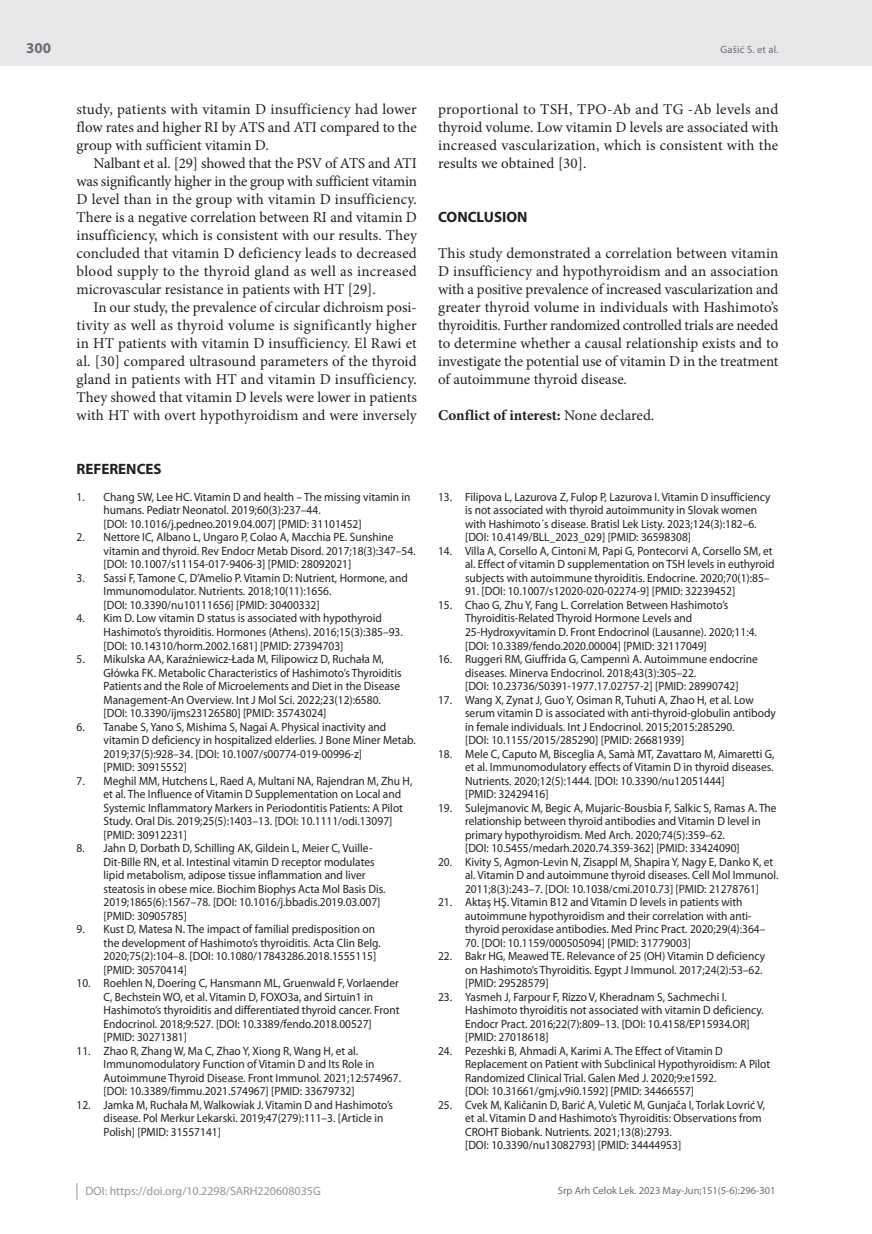
<style>
.page{position:relative;width:872px;height:1234px;background:#fff}
.page>*{position:absolute;margin:0;border:0;box-sizing:border-box;transform-origin:0 0}
.t1{font:15px/18px "Minion Pro";color:#231f20;text-align:justify}
.t2{font:700 15px "Minion Pro";color:#231f20}
.t3{font:700 15px "Myriad Pro";color:#231f20}
.t4{font:700 15px "Myriad Pro";color:#6c6d70}
.t5{font:12px/13.5px "Myriad Pro";color:#231f20;scale:.95 1}
.t6{font:12px "Myriad Pro";color:#939598}
.t7{font:10.5px "Myriad Pro";color:#6c6d70}
.s1{font-weight:400}
</style>
<div class="page">
<div style="left:0;top:0;width:872px;height:66px;background:#e6e7e9"></div>
<svg style="left:77px;top:1183px;width:1px;height:16px"></svg>
<p class="t4" style="left:26px;top:38px;width:26px">300</p>
<p class="t1" style="left:77px;top:100px;width:342px">study, patients with vitamin D insufficiency had lower flow rates and higher RI by ATS and ATI compared to the group with sufficient vitamin D.</p>
<p class="t1" style="left:77px;top:154px;width:342px;text-indent:17px">Nalbant et al. [29] showed that the PSV of ATS and ATI was significantly higher in the group with sufficient vitamin D level than in the group with vitamin D insufficiency.<br>There is a negative correlation between RI and vitamin D insufficiency, which is consistent with our results. They concluded that vitamin D deficiency leads to decreased blood supply to the thyroid gland as well as increased microvascular resistance in patients with HT [29].</p>
<p class="t1" style="left:77px;top:298px;width:342px;text-indent:17px">In our study, the prevalence of circular dichroism posi&shy;tivity as well as thyroid volume is significantly higher in HT patients with vitamin D insufficiency. El Rawi et al. [30] compared ultrasound parameters of the thyroid gland in patients with HT and vitamin D insufficiency.<br>They showed that vitamin D levels were lower in patients with HT with overt hypothyroidism and were inversely</p>
<p class="t3" style="left:77px;top:459px;width:87px">REFERENCES</p>
<p class="t5" style="left:104px;top:490px;width:325px;text-indent:-27px">1. Chang SW, Lee HC. Vitamin D and health – The missing vitamin in humans. Pediatr Neonatol. 2019;60(3):237–44.<br>[DOI: 10.1016/j.pedneo.2019.04.007] [PMID: 31101452]</p>
<p class="t5" style="left:104px;top:530px;width:330px;text-indent:-27px">2. Nettore IC, Albano L, Ungaro P, Colao A, Macchia PE. Sunshine vitamin and thyroid. Rev Endocr Metab Disord. 2017;18(3):347–54. [DOI: 10.1007/s11154-017-9406-3] [PMID: 28092021]</p>
<p class="t5" style="left:104px;top:571px;width:322px;text-indent:-27px">3. Sassi F, Tamone C, D’Amelio P. Vitamin D: Nutrient, Hormone, and<br>Immunomodulator. Nutrients. 2018;10(11):1656.<br>[DOI: 10.3390/nu10111656] [PMID: 30400332]</p>
<p class="t5" style="left:104px;top:611px;width:316px;text-indent:-27px">4. Kim D. Low vitamin D status is associated with hypothyroid<br>Hashimoto’s thyroiditis. Hormones (Athens). 2016;15(3):385–93. [DOI: 10.14310/horm.2002.1681] [PMID: 27394703]</p>
<p class="t5" style="left:104px;top:652px;width:315px;text-indent:-27px">5. Mikulska AA, Karaźniewicz-Łada M, Filipowicz D, Ruchała M, Główka FK. Metabolic Characteristics of Hashimoto’s Thyroiditis Patients and the Role of Microelements and Diet in the Disease Management-An Overview. Int J Mol Sci. 2022;23(12):6580. [DOI: 10.3390/ijms23126580] [PMID: 35743024]</p>
<p class="t5" style="left:104px;top:719px;width:330px;text-indent:-27px">6. Tanabe S, Yano S, Mishima S, Nagai A. Physical inactivity and vitamin D deficiency in hospitalized elderlies. J Bone Miner Metab.<br>2019;37(5):928–34. [DOI: 10.1007/s00774-019-00996-z]<br>[PMID: 30915552]</p>
<p class="t5" style="left:104px;top:773px;width:326px;text-indent:-27px">7. Meghil MM, Hutchens L, Raed A, Multani NA, Rajendran M, Zhu H, et al. The Influence of Vitamin D Supplementation on Local and Systemic Inflammatory Markers in Periodontitis Patients: A Pilot Study. Oral Dis. 2019;25(5):1403–13. [DOI: 10.1111/odi.13097] [PMID: 30912231]</p>
<p class="t5" style="left:104px;top:841px;width:298px;text-indent:-27px">8. Jahn D, Dorbath D, Schilling AK, Gildein L, Meier C, Vuille-Dit-Bille RN, et al. Intestinal vitamin D receptor modulates lipid metabolism, adipose tissue inflammation and liver steatosis in obese mice. Biochim Biophys Acta Mol Basis Dis.<br>2019;1865(6):1567–78. [DOI: 10.1016/j.bbadis.2019.03.007] [PMID: 30905785]</p>
<p class="t5" style="left:104px;top:922px;width:293px;text-indent:-27px">9. Kust D, Matesa N. The impact of familial predisposition on the development of Hashimoto’s thyroiditis. Acta Clin Belg.<br>2020;75(2):104–8. [DOI: 10.1080/17843286.2018.1555115] [PMID: 30570414]</p>
<p class="t5" style="left:104px;top:976px;width:313px;text-indent:-27px">10. Roehlen N, Doering C, Hansmann ML, Gruenwald F, Vorlaender C, Bechstein WO, et al. Vitamin D, FOXO3a, and Sirtuin1 in Hashimoto’s thyroiditis and differentiated thyroid cancer. Front Endocrinol. 2018;9:527. [DOI: 10.3389/fendo.2018.00527] [PMID: 30271381]</p>
<p class="t5" style="left:104px;top:1043px;width:314px;text-indent:-27px">11. Zhao R, Zhang W, Ma C, Zhao Y, Xiong R, Wang H, et al.<br>Immunomodulatory Function of Vitamin D and Its Role in Autoimmune Thyroid Disease. Front Immunol. 2021;12:574967. [DOI: 10.3389/fimmu.2021.574967] [PMID: 33679732]</p>
<p class="t5" style="left:104px;top:1097px;width:306px;text-indent:-27px">12. Jamka M, Ruchała M, Walkowiak J. Vitamin D and Hashimoto’s disease. Pol Merkur Lekarski. 2019;47(279):111–3. [Article in<br>Polish] [PMID: 31557141]</p>
<p class="t6" style="left:86px;top:1183px;width:237px">DOI: https://doi.org/10.2298/SARH220608035G</p>
<p class="t7" style="left:720px;top:43px;width:59px">Gašić S. et al.</p>
<p class="t1" style="left:438px;top:100px;width:342px">proportional to TSH, TPO-Ab and TG -Ab levels and thyroid volume. Low vitamin D levels are associated with increased vascularization, which is consistent with the results we obtained [30].</p>
<p class="t3" style="left:438px;top:207px;width:91px">CONCLUSION</p>
<p class="t1" style="left:438px;top:244px;width:342px">This study demonstrated a correlation between vitamin D insufficiency and hypothyroidism and an association with a positive prevalence of increased vascularization and greater thyroid volume in individuals with Hashimoto’s thyroiditis. Further randomized controlled trials are needed to determine whether a causal relationship exists and to investigate the potential use of vitamin D in the treatment of autoimmune thyroid disease.</p>
<p class="t2" style="left:438px;top:404px;width:218px">Conflict of interest: <span class="s1">None declared.</span></p>
<p class="t5" style="left:465px;top:490px;width:323px;text-indent:-27px">13. Filipova L, Lazurova Z, Fulop P, Lazurova I. Vitamin D insufficiency is not associated with thyroid autoimmunity in Slovak women with Hashimoto´s disease. Bratisl Lek Listy. 2023;124(3):182–6. [DOI: 10.4149/BLL_2023_029] [PMID: 36598308]</p>
<p class="t5" style="left:465px;top:544px;width:327px;text-indent:-27px">14. Villa A, Corsello A, Cintoni M, Papi G, Pontecorvi A, Corsello SM, et al. Effect of vitamin D supplementation on TSH levels in euthyroid subjects with autoimmune thyroiditis. Endocrine. 2020;70(1):85–</p>
<p class="t5" style="left:465px;top:584px;width:286px">91. [DOI: 10.1007/s12020-020-02274-9] [PMID: 32239452]</p>
<p class="t5" style="left:465px;top:598px;width:309px;text-indent:-27px">15. Chao G, Zhu Y, Fang L. Correlation Between Hashimoto’s Thyroiditis-Related Thyroid Hormone Levels and 25-Hydroxyvitamin D. Front Endocrinol (Lausanne). 2020;11:4. [DOI: 10.3389/fendo.2020.00004] [PMID: 32117049]</p>
<p class="t5" style="left:465px;top:652px;width:310px;text-indent:-27px">16. Ruggeri RM, Giuffrida G, Campennì A. Autoimmune endocrine diseases. Minerva Endocrinol. 2018;43(3):305–22.<br>[DOI: 10.23736/S0391-1977.17.02757-2] [PMID: 28990742]</p>
<p class="t5" style="left:465px;top:692px;width:328px;text-indent:-27px">17. Wang X, Zynat J, Guo Y, Osiman R, Tuhuti A, Zhao H, et al. Low serum vitamin D is associated with anti-thyroid-globulin antibody in female individuals. Int J Endocrinol. 2015;2015:285290.<br>[DOI: 10.1155/2015/285290] [PMID: 26681939]</p>
<p class="t5" style="left:465px;top:746px;width:327px;text-indent:-27px">18. Mele C, Caputo M, Bisceglia A, Samà MT, Zavattaro M, Aimaretti G, et al. Immunomodulatory effects of Vitamin D in thyroid diseases.<br>Nutrients. 2020;12(5):1444. [DOI: 10.3390/nu12051444]<br>[PMID: 32429416]</p>
<p class="t5" style="left:465px;top:800px;width:329px;text-indent:-27px">19. Sulejmanovic M, Begic A, Mujaric-Bousbia F, Salkic S, Ramas A. The relationship between thyroid antibodies and Vitamin D level in primary hypothyroidism. Med Arch. 2020;74(5):359–62.<br>[DOI: 10.5455/medarh.2020.74.359-362] [PMID: 33424090]</p>
<p class="t5" style="left:465px;top:854px;width:331px;text-indent:-27px">20. Kivity S, Agmon-Levin N, Zisappl M, Shapira Y, Nagy E, Danko K, et al. Vitamin D and autoimmune thyroid diseases. Cell Mol Immunol.<br>2011;8(3):243–7. [DOI: 10.1038/cmi.2010.73] [PMID: 21278761]</p>
<p class="t5" style="left:465px;top:895px;width:318px;text-indent:-27px">21. Aktaş HŞ. Vitamin B12 and Vitamin D levels in patients with autoimmune hypothyroidism and their correlation with anti&shy;thyroid peroxidase antibodies. Med Princ Pract. 2020;29(4):364–</p>
<p class="t5" style="left:465px;top:935px;width:239px">70. [DOI: 10.1159/000505094] [PMID: 31779003]</p>
<p class="t5" style="left:465px;top:949px;width:317px;text-indent:-27px">22. Bakr HG, Meawed TE. Relevance of 25 (OH) Vitamin D deficiency on Hashimoto’s Thyroiditis. Egypt J Immunol. 2017;24(2):53–62. [PMID: 29528579]</p>
<p class="t5" style="left:465px;top:989px;width:316px;text-indent:-27px">23. Yasmeh J, Farpour F, Rizzo V, Kheradnam S, Sachmechi I.<br>Hashimoto thyroiditis not associated with vitamin D deficiency.<br>Endocr Pract. 2016;22(7):809–13. [DOI: 10.4158/EP15934.OR] [PMID: 27018618]</p>
<p class="t5" style="left:465px;top:1043px;width:323px;text-indent:-27px">24. Pezeshki B, Ahmadi A, Karimi A. The Effect of Vitamin D Replacement on Patient with Subclinical Hypothyroidism: A Pilot Randomized Clinical Trial. Galen Med J. 2020;9:e1592.<br>[DOI: 10.31661/gmj.v9i0.1592] [PMID: 34466557]</p>
<p class="t5" style="left:465px;top:1097px;width:317px;text-indent:-27px">25. Cvek M, Kaličanin D, Barić A, Vuletić M, Gunjača I, Torlak Lovrić V, et al. Vitamin D and Hashimoto’s Thyroiditis: Observations from CROHT Biobank. Nutrients. 2021;13(8):2793.<br>[DOI: 10.3390/nu13082793] [PMID: 34444953]</p>
<p class="t7" style="left:558px;top:1184px;width:219px">Srp Arh Celok Lek. 2023 May-Jun;151(5-6):296-301</p>
</div>
